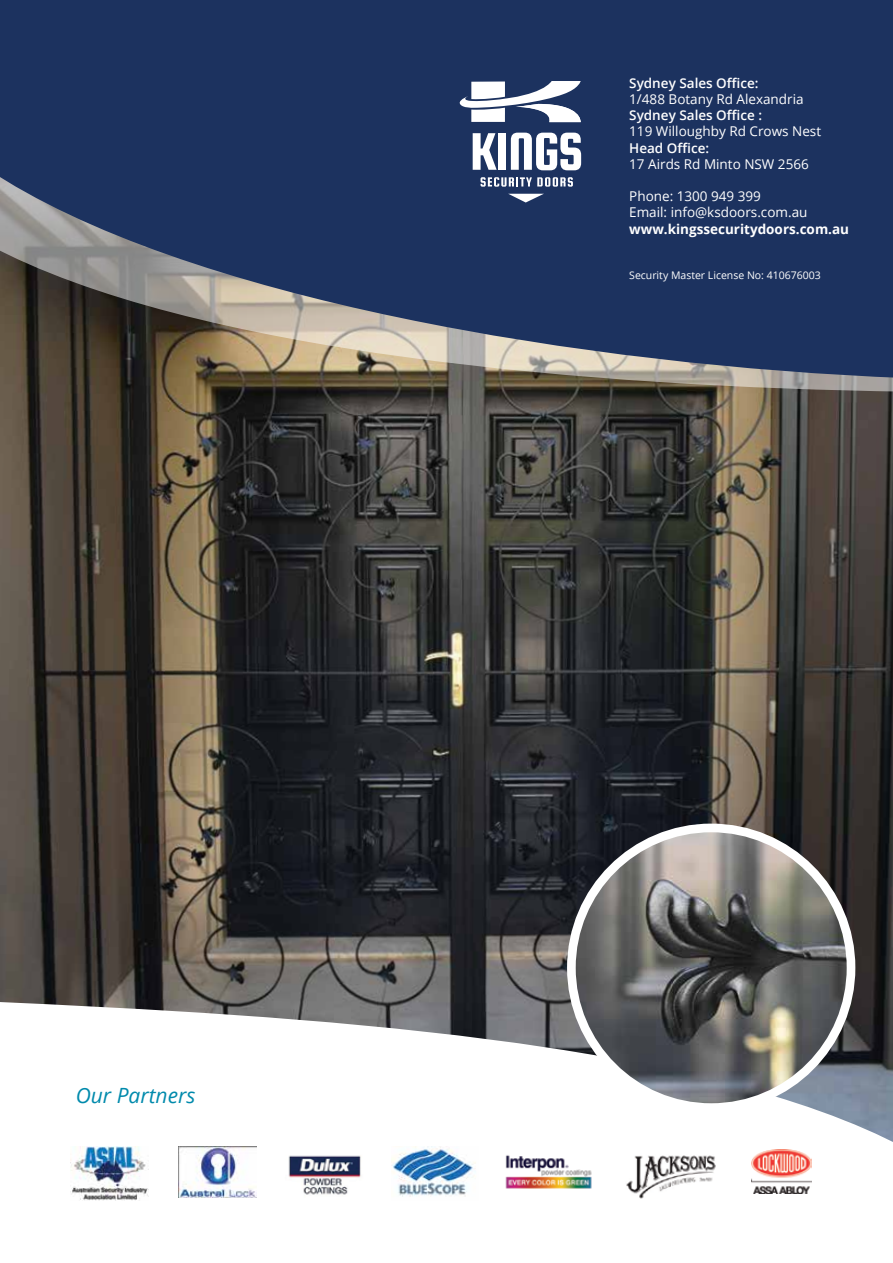
<style>
.page{position:relative;width:893px;height:1263px;background:#fff}
.page>*{position:absolute;margin:0;border:0;box-sizing:border-box;transform-origin:0 0}
.t1{font:italic 21px "Open Sans";color:#008aac}
.t2{font:13.5px/16.2px "Open Sans";color:#fff}
.t3{font:600 13.5px "Open Sans";color:#fff}
.t4{font:700 13.5px "Open Sans";color:#fff}
.t5{font:10.5px "Open Sans";color:#fff}
</style>
<div class="page">
<img style="left:0;top:392px;width:893px;height:609px">
<svg style="left:0;top:1001px;width:893px;height:200px"></svg>
<img style="left:70px;top:1146px;width:78px;height:54px">
<img style="left:178px;top:1147px;width:78px;height:50px">
<img style="left:284px;top:1146px;width:87px;height:54px">
<img style="left:392px;top:1146px;width:87px;height:54px">
<img style="left:503px;top:1146px;width:91px;height:54px">
<img style="left:626px;top:1150px;width:91px;height:51px">
<img style="left:752px;top:1149px;width:59px;height:45px">
<img style="left:571px;top:829px;width:280px;height:277px">
<div style="left:567px;top:824px;width:288px;height:288px;border:9px solid #fff;border-radius:50%"></div>
<svg style="left:0;top:378px;width:893px;height:14px;background:#615747"></svg>
<svg style="left:0;top:0;width:893px;height:378px;background:#304163"></svg>
<svg style="left:460px;top:81px;width:121px;height:41px"></svg>
<svg style="left:473px;top:133px;width:24px;height:37px"></svg>
<div style="left:498px;top:133px;width:8px;height:37px;background:#fff"></div>
<svg style="left:511px;top:133px;width:70px;height:37px"></svg>
<svg style="left:481px;top:177px;width:92px;height:10px"></svg>
<svg style="left:508px;top:194px;width:36px;height:9px"></svg>
<h1 class="t1" style="left:76px;top:1081px;width:121px">Our Partners</h1>
<p class="t3" style="left:629px;top:74px;width:131px">Sydney Sales Office:</p>
<p class="t2" style="left:629px;top:91px;width:176px">1/488 Botany Rd Alexandria</p>
<p class="t3" style="left:629px;top:106px;width:134px">Sydney Sales Office :</p>
<p class="t2" style="left:629px;top:123px;width:193px">119 Willoughby Rd Crows Nest</p>
<p class="t3" style="left:629px;top:138px;width:82px">Head Office:</p>
<p class="t2" style="left:629px;top:156px;width:181px">17 Airds Rd Minto NSW 2566</p>
<p class="t2" style="left:629px;top:188px;width:180px">Phone: 1300 949 399<br>Email: info@ksdoors.com.au</p>
<p class="t4" style="left:629px;top:219px;width:221px">www.kingssecuritydoors.com.au</p>
<p class="t5" style="left:629px;top:268px;width:193px">Security Master License No: 410676003</p>
</div>
